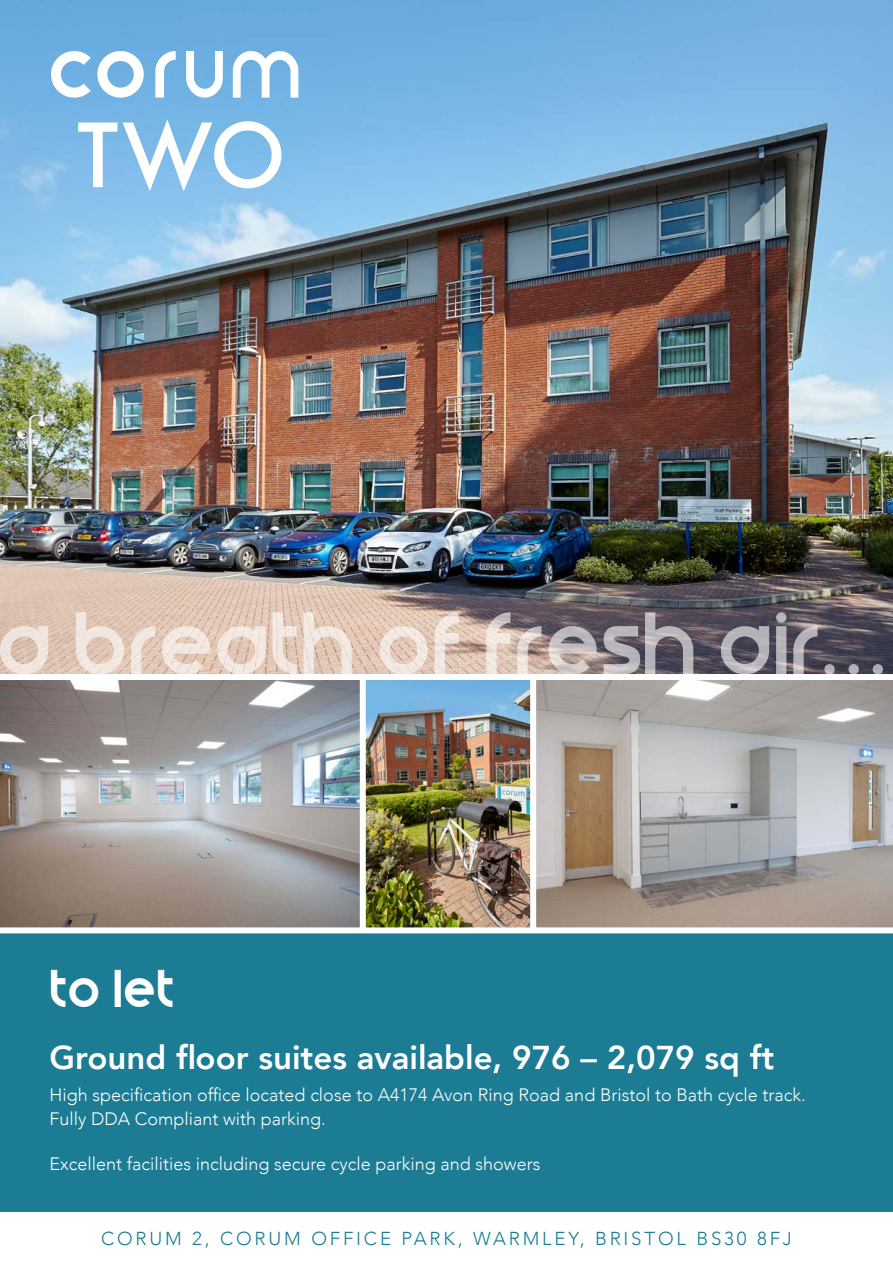
<style>
.page{position:relative;width:893px;height:1263px;background:#fff}
.page>*{position:absolute;margin:0;border:0;box-sizing:border-box;transform-origin:0 0}
.t1{font:800 33px "Avenir";color:#fff}
.t2{font:33px "Smooth Circulars";color:#fff}
.t3{font:300 18.75px "Avenir";letter-spacing:.15em;color:#1b7c93}
.t4{font:300 18px/24px "Avenir";color:#fff}
</style>
<div class="page">
<div style="left:0;top:0;width:893px;height:1212px;background:#1b7c93"></div>
<img style="left:0;top:0;width:893px;height:927px">
<div style="left:0;top:674px;width:893px;height:6px;background:#fff"></div>
<div style="left:0;top:927px;width:893px;height:6px;background:#fff"></div>
<div style="left:360px;top:677px;width:6px;height:253px;background:#fff"></div>
<svg style="left:0;top:612px;width:883px;height:62px;background:#b8a9a5"></svg>
<svg style="left:51px;top:51px;width:247px;height:140px;background:#9cc9ec"></svg>
<div style="left:530px;top:677px;width:6px;height:253px;background:#fff"></div>
<h1 class="t2" style="left:51px;top:976px;width:127px">to let</h1>
<h1 class="t1" style="left:50px;top:1031px;width:726px">Ground floor suites available, 976 – 2,079 sq ft</h1>
<p class="t4" style="left:50px;top:1083px;width:758px">High specification office located close to A4174 Avon Ring Road and Bristol to Bath cycle track.<br>Fully DDA Compliant with parking.</p>
<p class="t4" style="left:50px;top:1152px;width:492px">Excellent facilities including secure cycle parking and showers</p>
<p class="t3" style="left:101px;top:1227px;width:692px">CORUM 2, CORUM OFFICE PARK, WARMLEY, BRISTOL BS30 8FJ</p>
</div>
